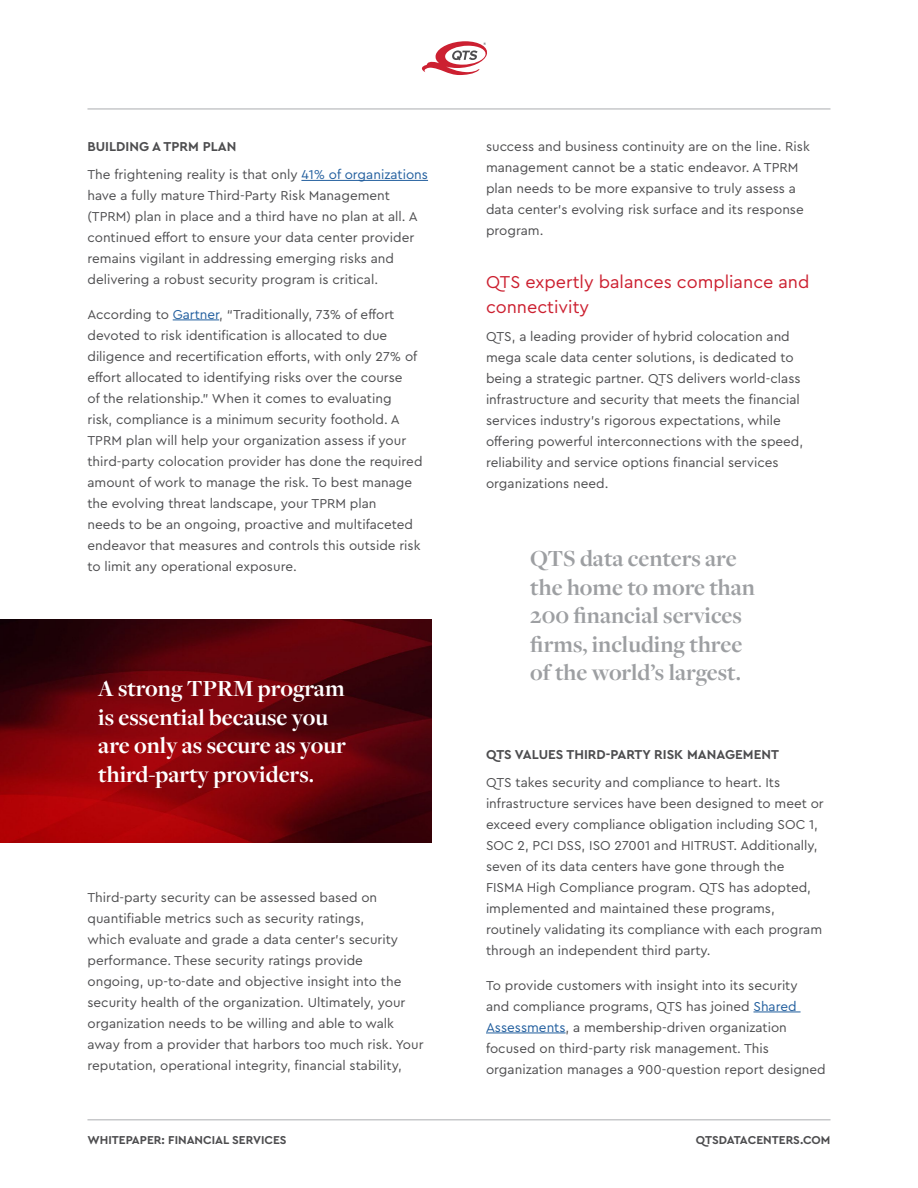
<style>
.page{position:relative;width:918px;height:1188px;background:#fff}
.page>*{position:absolute;margin:0;border:0;box-sizing:border-box;transform-origin:0 0}
.t1{font:700 24px/28.5px "Freight Disp Pro";color:#9d9fa2}
.t2{font:700 24px/28.5px "Freight Disp Pro";color:#fff}
.t3{font:18px/25.5px "Cera Pro";color:#cc2030}
.t4{font:13.5px/21px "Cera Pro";color:#4d4d4f}
.t5{font:700 13.5px "Cera Pro";color:#4d4d4f}
.t6{font:700 12px "Cera Pro";color:#4d4d4f}
.s1{font-weight:700}
.s2{color:#215e9e}
</style>
<div class="page">
<hr style="left:87px;top:108px;width:744px;height:2px;background:#c7c8ca">
<hr style="left:87px;top:1119px;width:744px;height:1px;background:#c7c8ca">
<svg style="left:422px;top:41px;width:65px;height:34px"></svg>
<hr style="left:301px;top:180px;width:127px;height:1px;background:#215e9e">
<hr style="left:173px;top:319px;width:46px;height:1px;background:#215e9e">
<img style="left:0;top:620px;width:432px;height:222px">
<hr style="left:753px;top:1012px;width:48px;height:1px;background:#215e9e">
<hr style="left:486px;top:1033px;width:80px;height:1px;background:#215e9e">
<p class="t4" style="left:87px;top:132px;width:342px;line-height:27.8px"><span class="s1">BUILDING A TPRM PLAN<br></span>The frightening reality is that only <span class="s2">41% of organizations</span></p>
<p class="t4" style="left:87px;top:184px;width:332px">have a fully mature Third-Party Risk Management (TPRM) plan in place and a third have no plan at all. A continued effort to ensure your data center provider remains vigilant in addressing emerging risks and delivering a robust security program is critical.</p>
<p class="t4" style="left:87px;top:303px;width:337px">According to <span class="s2">Gartner</span>, “Traditionally, 73% of effort devoted to risk identification is allocated to due diligence and recertification efforts, with only 27% of effort allocated to identifying risks over the course<br>of the relationship.” When it comes to evaluating<br>risk, compliance is a minimum security foothold. A TPRM plan will help your organization assess if your third-party colocation provider has done the required amount of work to manage the risk. To best manage the evolving threat landscape, your TPRM plan<br>needs to be an ongoing, proactive and multifaceted endeavor that measures and controls this outside risk to limit any operational exposure.</p>
<h1 class="t2" style="left:98px;top:674px;width:249px">A strong TPRM program is essential because you are only as secure as your third-party providers.</h1>
<p class="t4" style="left:87px;top:886px;width:338px">Third-party security can be assessed based on quantifiable metrics such as security ratings,<br>which evaluate and grade a data center’s security performance. These security ratings provide<br>ongoing, up-to-date and objective insight into the security health of the organization. Ultimately, your organization needs to be willing and able to walk away from a provider that harbors too much risk. Your reputation, operational integrity, financial stability,</p>
<p class="t4" style="left:486px;top:136px;width:325px">success and business continuity are on the line. Risk management cannot be a static endeavor. A TPRM plan needs to be more expansive to truly assess a data center’s evolving risk surface and its response program.</p>
<h2 class="t3" style="left:486px;top:268px;width:325px">QTS expertly balances compliance and connectivity</h2>
<p class="t4" style="left:486px;top:325px;width:319px">QTS, a leading provider of hybrid colocation and mega scale data center solutions, is dedicated to being a strategic partner. QTS delivers world-class infrastructure and security that meets the financial services industry’s rigorous expectations, while offering powerful interconnections with the speed, reliability and service options financial services organizations need.</p>
<h1 class="t1" style="left:530px;top:544px;width:226px">QTS data centers are the home to more than<br>200 financial services firms, including three of the world’s largest.</h1>
<p class="t5" style="left:486px;top:746px;width:294px">QTS VALUES THIRD-PARTY RISK MANAGEMENT</p>
<p class="t4" style="left:486px;top:771px;width:339px">QTS takes security and compliance to heart. Its infrastructure services have been designed to meet or exceed every compliance obligation including SOC 1, SOC 2, PCI DSS, ISO 27001 and HITRUST. Additionally, seven of its data centers have gone through the FISMA High Compliance program. QTS has adopted, implemented and maintained these programs, routinely validating its compliance with each program through an independent third party.</p>
<p class="t4" style="left:486px;top:974px;width:341px">To provide customers with insight into its security<br>and compliance programs, QTS has joined <span class="s2">Shared Assessments</span>, a membership-driven organization focused on third-party risk management. This organization manages a 900-question report designed</p>
<p class="t6" style="left:87px;top:1132px;width:201px">WHITEPAPER: FINANCIAL SERVICES</p>
<p class="t6" style="left:696px;top:1132px;width:136px">QTSDATACENTERS.COM</p>
</div>
